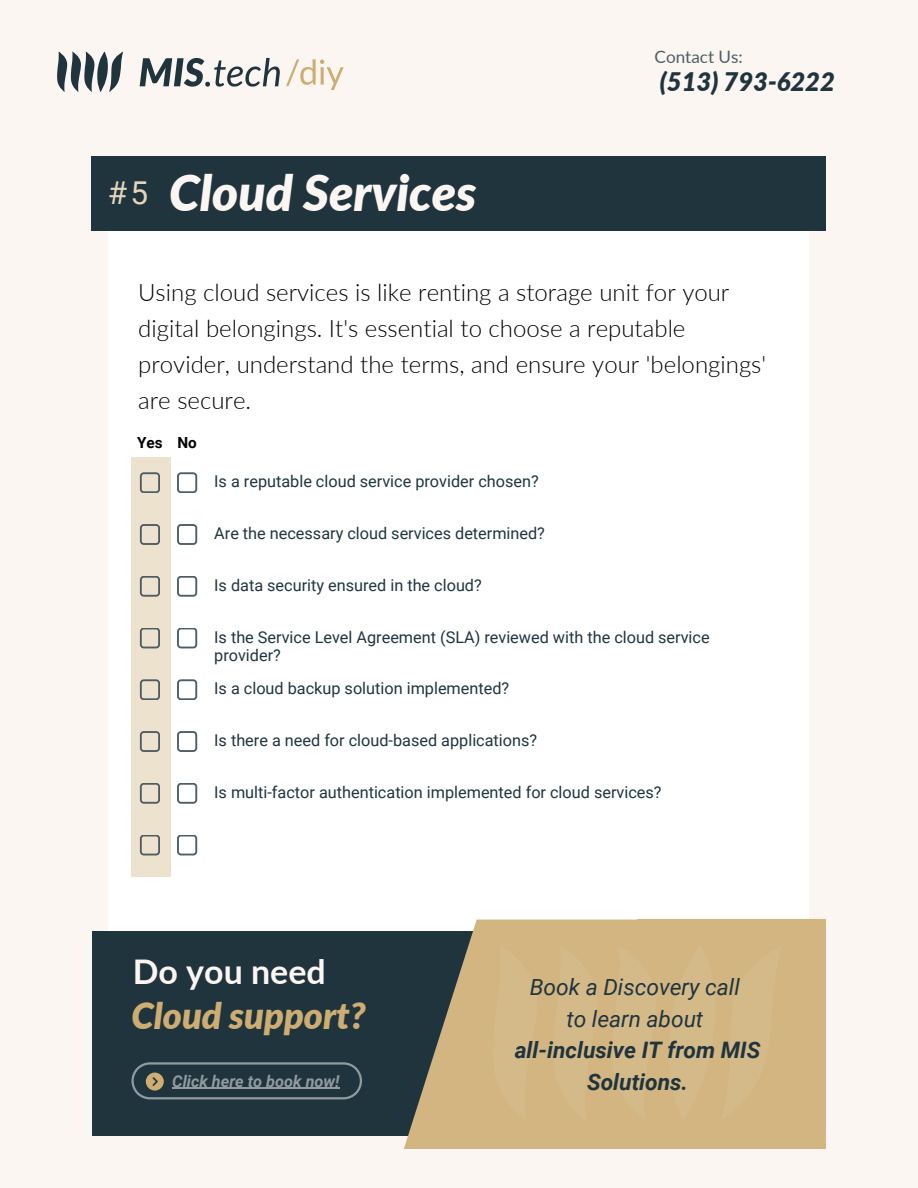
<style>
.page{position:relative;width:918px;height:1188px;background:#fbf6f1}
.page>*{position:absolute;margin:0;border:0;box-sizing:border-box;transform-origin:0 0}
.t1{font:italic 900 49.5px "Lato";color:#fbf6f1}
.t2{font:italic 900 36.3px "Lato";color:#cdad72}
.t3{font:700 33.9px "Lato";color:#fbf6f1}
.t4{font:31.5px "Roboto";color:#e6d6b9}
.t5{font:italic 900 25.65px "Lato";color:#20343e}
.t6{font:300 24px/36px "Lato";color:#000}
.t7{font:italic 700 22.65px/31.5px "Roboto";color:#20343e;text-align:center}
.t8{font:italic 22.65px "Roboto";color:#20343e}
.t9{font:17.1px "Lato";color:#4d5d65}
.t10{font:16.2px/18px "Roboto";color:#20343e}
.t11{font:italic 700 16.2px "Roboto";color:#909a9f}
.t12{font:700 15.3px "Roboto";color:#000}
</style>
<div class="page">
<div style="left:108px;top:230px;width:700px;height:881px;background:#fff"></div>
<div style="left:92px;top:156px;width:734px;height:74px;background:#20343e"></div>
<div style="left:131px;top:458px;width:40px;height:419px;background:#ede2cd"></div>
<svg style="left:140px;top:472px;width:20px;height:21px"></svg>
<svg style="left:177px;top:472px;width:20px;height:21px"></svg>
<svg style="left:140px;top:524px;width:20px;height:21px"></svg>
<svg style="left:177px;top:524px;width:20px;height:21px"></svg>
<svg style="left:140px;top:576px;width:20px;height:21px"></svg>
<svg style="left:177px;top:576px;width:20px;height:21px"></svg>
<svg style="left:140px;top:628px;width:20px;height:20px"></svg>
<svg style="left:177px;top:628px;width:20px;height:20px"></svg>
<svg style="left:140px;top:679px;width:20px;height:21px"></svg>
<svg style="left:177px;top:679px;width:20px;height:21px"></svg>
<svg style="left:140px;top:731px;width:20px;height:21px"></svg>
<svg style="left:177px;top:731px;width:20px;height:21px"></svg>
<svg style="left:140px;top:783px;width:20px;height:21px"></svg>
<svg style="left:177px;top:783px;width:20px;height:21px"></svg>
<svg style="left:140px;top:835px;width:20px;height:20px"></svg>
<svg style="left:177px;top:835px;width:20px;height:20px"></svg>
<div style="left:92px;top:931px;width:711px;height:205px;background:#20343e"></div>
<svg style="left:404px;top:920px;width:233px;height:229px;fill:#d2b580"></svg>
<div style="left:637px;top:920px;width:189px;height:229px;background:#d2b580"></div>
<div style="left:493px;top:945px;width:144px;height:176px;background:#d4b987"></div>
<svg style="left:131px;top:1062px;width:231px;height:37px"></svg>
<hr style="left:172px;top:1088px;width:168px;height:1px;background:#909a9f">
<svg style="left:286px;top:59px;width:58px;height:31px"></svg>
<svg style="left:57px;top:52px;width:66px;height:40px"></svg>
<svg style="left:140px;top:58px;width:140px;height:29px"></svg>
<p class="t4" style="left:108px;top:175px;width:42px">#5</p>
<p class="t1" style="left:169px;top:162px;width:309px">Cloud Services</p>
<p class="t9" style="left:655px;top:46px;width:90px">Contact Us:</p>
<p class="t5" style="left:660px;top:65px;width:177px">(513) 793-6222</p>
<p class="t6" style="left:138px;top:274px;width:629px">Using cloud services is like renting a storage unit for your digital belongings. It's essential to choose a reputable provider, understand the terms, and ensure your 'belongings' are secure.</p>
<p class="t12" style="left:137px;top:434px;width:27px">Yes</p>
<p class="t12" style="left:177px;top:434px;width:21px">No</p>
<p class="t10" style="left:214px;top:473px;width:326px">Is a reputable cloud service provider chosen?</p>
<p class="t10" style="left:214px;top:524px;width:332px">Are the necessary cloud services determined?</p>
<p class="t10" style="left:214px;top:576px;width:269px">Is data security ensured in the cloud?</p>
<p class="t10" style="left:214px;top:628px;width:497px">Is the Service Level Agreement (SLA) reviewed with the cloud service provider?</p>
<p class="t10" style="left:214px;top:680px;width:297px">Is a cloud backup solution implemented?</p>
<p class="t10" style="left:214px;top:731px;width:324px">Is there a need for cloud-based applications?</p>
<p class="t10" style="left:214px;top:783px;width:449px">Is multi-factor authentication implemented for cloud services?</p>
<p class="t3" style="left:133px;top:951px;width:195px">Do you need</p>
<p class="t2" style="left:131px;top:993px;width:236px">Cloud support?</p>
<p class="t11" style="left:172px;top:1072px;width:169px">Click here to book now!</p>
<p class="t8" style="left:530px;top:974px;width:212px">Book a Discovery call</p>
<p class="t8" style="left:566px;top:1006px;width:138px">to learn about</p>
<p class="t7" style="left:515px;top:1035px;width:247px">all-inclusive IT from MIS<br>Solutions.</p>
</div>
